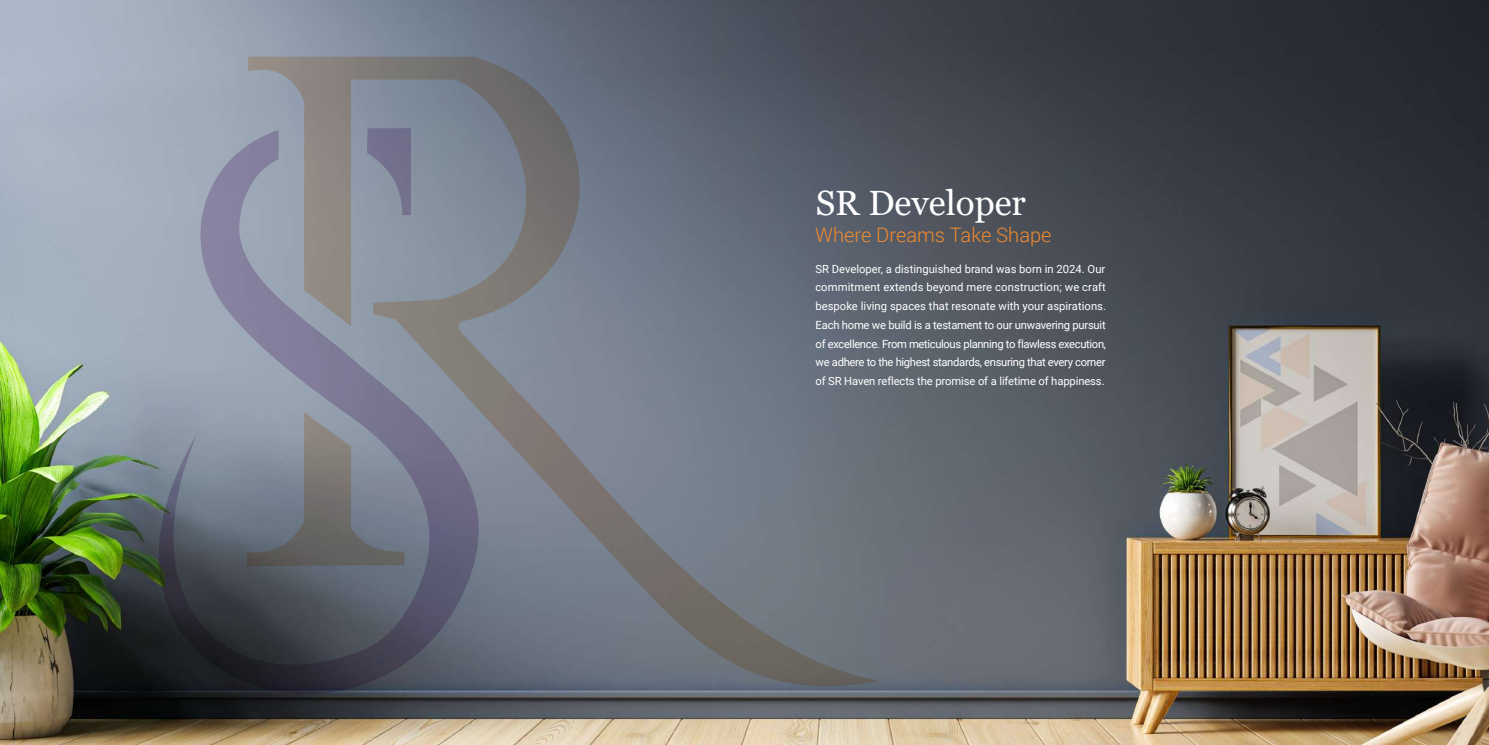
<style>
.page{position:relative;width:1489px;height:745px;background:#fff}
.page>*{position:absolute;margin:0;border:0;box-sizing:border-box;transform-origin:0 0}
.t1{font:35px "Georgia";color:#fff}
.t2{font:300 20px "Roboto";color:#f08b2c}
.t3{font:11.25px/18.8px "Roboto";letter-spacing:-.01em;color:#fff;text-align:justify}
</style>
<div class="page">
<img style="left:0;top:0;width:1488px;height:744px">
<svg style="left:247px;top:57px;width:632px;height:628px;background:#6e7581"></svg>
<svg style="left:159px;top:128px;width:319px;height:565px;background:#767b88"></svg>
<h1 class="t1" style="left:815px;top:181px;width:212px">SR Developer</h1>
<h2 class="t2" style="left:815px;top:220px;width:238px">Where Dreams Take Shape</h2>
<p class="t3" style="left:815px;top:258px;width:292px">SR Developer, a distinguished brand was born in 2024. Our commitment extends beyond mere construction; we craft bespoke living spaces that resonate with your aspirations.<br>Each home we build is a testament to our unwavering pursuit of excellence. From meticulous planning to flawless execution, we adhere to the highest standards, ensuring that every corner of SR Haven reflects the promise of a lifetime of happiness.</p>
</div>
